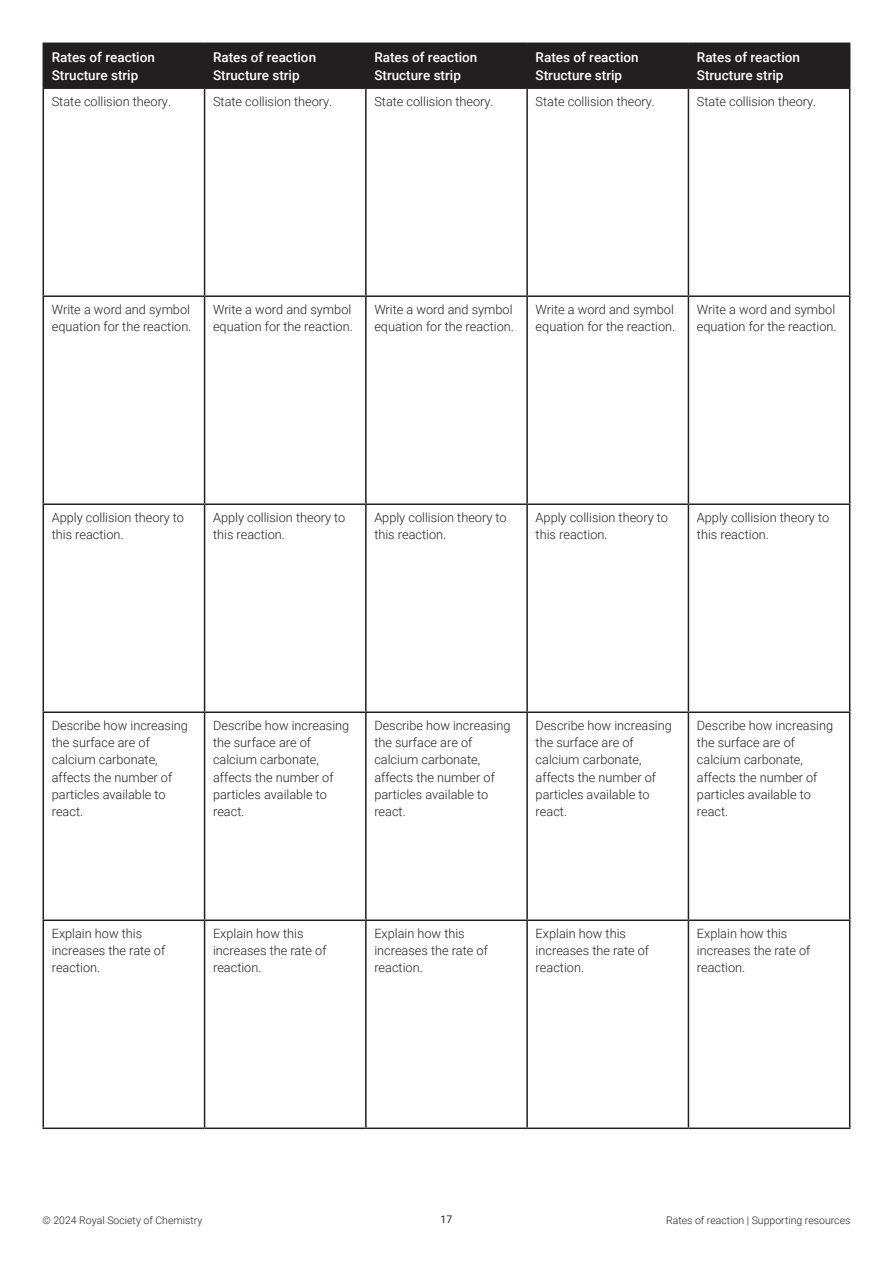
<style>
.page{position:relative;width:893px;height:1263px;background:#fff}
.page>*{position:absolute;margin:0;border:0;box-sizing:border-box;transform-origin:0 0}
.t1{font:500 13.5px/18px "Roboto";color:#fff}
.t2{font:300 12.75px/17.2px "Roboto";color:#231f20}
.t3{font:300 10.5px "Roboto";color:#231f20}
.t4{font:10.5px "Roboto";color:#231f20}
</style>
<div class="page">
<div style="left:44px;top:44px;width:805px;height:43px;background:#231f20"></div>
<hr style="left:43px;top:43px;width:162px;height:1px;background:#231f20">
<hr style="left:43px;top:44px;width:1px;height:43px;background:#231f20">
<hr style="left:205px;top:43px;width:161px;height:1px;background:#231f20">
<hr style="left:204px;top:44px;width:1px;height:43px;background:#231f20">
<hr style="left:366px;top:43px;width:161px;height:1px;background:#231f20">
<hr style="left:365px;top:44px;width:2px;height:43px;background:#231f20">
<hr style="left:527px;top:43px;width:161px;height:1px;background:#231f20">
<hr style="left:526px;top:44px;width:2px;height:43px;background:#231f20">
<hr style="left:688px;top:43px;width:162px;height:1px;background:#231f20">
<hr style="left:688px;top:44px;width:1px;height:43px;background:#231f20">
<hr style="left:849px;top:44px;width:1px;height:43px;background:#231f20">
<hr style="left:43px;top:87px;width:162px;height:2px;background:#231f20">
<hr style="left:43px;top:89px;width:1px;height:206px;background:#231f20">
<hr style="left:205px;top:87px;width:161px;height:2px;background:#231f20">
<hr style="left:204px;top:89px;width:1px;height:206px;background:#231f20">
<hr style="left:366px;top:87px;width:161px;height:2px;background:#231f20">
<hr style="left:365px;top:89px;width:2px;height:206px;background:#231f20">
<hr style="left:527px;top:87px;width:161px;height:2px;background:#231f20">
<hr style="left:526px;top:89px;width:2px;height:206px;background:#231f20">
<hr style="left:688px;top:87px;width:162px;height:2px;background:#231f20">
<hr style="left:688px;top:89px;width:1px;height:206px;background:#231f20">
<hr style="left:849px;top:89px;width:1px;height:206px;background:#231f20">
<hr style="left:43px;top:295px;width:162px;height:2px;background:#231f20">
<hr style="left:43px;top:297px;width:1px;height:206px;background:#231f20">
<hr style="left:205px;top:295px;width:161px;height:2px;background:#231f20">
<hr style="left:204px;top:297px;width:1px;height:206px;background:#231f20">
<hr style="left:366px;top:295px;width:161px;height:2px;background:#231f20">
<hr style="left:365px;top:297px;width:2px;height:206px;background:#231f20">
<hr style="left:527px;top:295px;width:161px;height:2px;background:#231f20">
<hr style="left:526px;top:297px;width:2px;height:206px;background:#231f20">
<hr style="left:688px;top:295px;width:162px;height:2px;background:#231f20">
<hr style="left:688px;top:297px;width:1px;height:206px;background:#231f20">
<hr style="left:849px;top:297px;width:1px;height:206px;background:#231f20">
<hr style="left:43px;top:503px;width:162px;height:2px;background:#231f20">
<hr style="left:43px;top:505px;width:1px;height:206px;background:#231f20">
<hr style="left:205px;top:503px;width:161px;height:2px;background:#231f20">
<hr style="left:204px;top:505px;width:1px;height:206px;background:#231f20">
<hr style="left:366px;top:503px;width:161px;height:2px;background:#231f20">
<hr style="left:365px;top:505px;width:2px;height:206px;background:#231f20">
<hr style="left:527px;top:503px;width:161px;height:2px;background:#231f20">
<hr style="left:526px;top:505px;width:2px;height:206px;background:#231f20">
<hr style="left:688px;top:503px;width:162px;height:2px;background:#231f20">
<hr style="left:688px;top:505px;width:1px;height:206px;background:#231f20">
<hr style="left:849px;top:505px;width:1px;height:206px;background:#231f20">
<hr style="left:43px;top:711px;width:162px;height:2px;background:#231f20">
<hr style="left:43px;top:713px;width:1px;height:206px;background:#231f20">
<hr style="left:205px;top:711px;width:161px;height:2px;background:#231f20">
<hr style="left:204px;top:713px;width:1px;height:206px;background:#231f20">
<hr style="left:366px;top:711px;width:161px;height:2px;background:#231f20">
<hr style="left:365px;top:713px;width:2px;height:206px;background:#231f20">
<hr style="left:527px;top:711px;width:161px;height:2px;background:#231f20">
<hr style="left:526px;top:713px;width:2px;height:206px;background:#231f20">
<hr style="left:688px;top:711px;width:162px;height:2px;background:#231f20">
<hr style="left:688px;top:713px;width:1px;height:206px;background:#231f20">
<hr style="left:849px;top:713px;width:1px;height:206px;background:#231f20">
<hr style="left:43px;top:919px;width:162px;height:2px;background:#231f20">
<hr style="left:43px;top:921px;width:1px;height:206px;background:#231f20">
<hr style="left:205px;top:919px;width:161px;height:2px;background:#231f20">
<hr style="left:204px;top:921px;width:1px;height:206px;background:#231f20">
<hr style="left:366px;top:919px;width:161px;height:2px;background:#231f20">
<hr style="left:365px;top:921px;width:2px;height:206px;background:#231f20">
<hr style="left:527px;top:919px;width:161px;height:2px;background:#231f20">
<hr style="left:526px;top:921px;width:2px;height:206px;background:#231f20">
<hr style="left:688px;top:919px;width:162px;height:2px;background:#231f20">
<hr style="left:688px;top:921px;width:1px;height:206px;background:#231f20">
<hr style="left:849px;top:921px;width:1px;height:206px;background:#231f20">
<hr style="left:43px;top:1127px;width:162px;height:2px;background:#231f20">
<hr style="left:205px;top:1127px;width:161px;height:2px;background:#231f20">
<hr style="left:366px;top:1127px;width:161px;height:2px;background:#231f20">
<hr style="left:527px;top:1127px;width:161px;height:2px;background:#231f20">
<hr style="left:688px;top:1127px;width:162px;height:2px;background:#231f20">
<p class="t1" style="left:52px;top:47px;width:105px">Rates of reaction<br>Structure strip</p>
<p class="t1" style="left:213px;top:47px;width:105px">Rates of reaction<br>Structure strip</p>
<p class="t1" style="left:374px;top:47px;width:105px">Rates of reaction<br>Structure strip</p>
<p class="t1" style="left:536px;top:47px;width:105px">Rates of reaction<br>Structure strip</p>
<p class="t1" style="left:697px;top:47px;width:105px">Rates of reaction<br>Structure strip</p>
<p class="t2" style="left:52px;top:92px;width:121px">State collision theory.</p>
<p class="t2" style="left:213px;top:92px;width:121px">State collision theory.</p>
<p class="t2" style="left:374px;top:92px;width:121px">State collision theory.</p>
<p class="t2" style="left:536px;top:92px;width:121px">State collision theory.</p>
<p class="t2" style="left:697px;top:92px;width:121px">State collision theory.</p>
<p class="t2" style="left:52px;top:300px;width:141px">Write a word and symbol equation for the reaction.</p>
<p class="t2" style="left:213px;top:300px;width:141px">Write a word and symbol equation for the reaction.</p>
<p class="t2" style="left:374px;top:300px;width:141px">Write a word and symbol equation for the reaction.</p>
<p class="t2" style="left:536px;top:300px;width:141px">Write a word and symbol equation for the reaction.</p>
<p class="t2" style="left:697px;top:300px;width:141px">Write a word and symbol equation for the reaction.</p>
<p class="t2" style="left:52px;top:508px;width:134px">Apply collision theory to this reaction.</p>
<p class="t2" style="left:213px;top:508px;width:134px">Apply collision theory to this reaction.</p>
<p class="t2" style="left:374px;top:508px;width:134px">Apply collision theory to this reaction.</p>
<p class="t2" style="left:536px;top:508px;width:134px">Apply collision theory to this reaction.</p>
<p class="t2" style="left:697px;top:508px;width:134px">Apply collision theory to this reaction.</p>
<p class="t2" style="left:52px;top:716px;width:138px">Describe how increasing the surface are of calcium carbonate, affects the number of particles available to react.</p>
<p class="t2" style="left:213px;top:716px;width:138px">Describe how increasing the surface are of calcium carbonate, affects the number of particles available to react.</p>
<p class="t2" style="left:374px;top:716px;width:138px">Describe how increasing the surface are of calcium carbonate, affects the number of particles available to react.</p>
<p class="t2" style="left:536px;top:716px;width:138px">Describe how increasing the surface are of calcium carbonate, affects the number of particles available to react.</p>
<p class="t2" style="left:697px;top:716px;width:138px">Describe how increasing the surface are of calcium carbonate, affects the number of particles available to react.</p>
<p class="t2" style="left:52px;top:924px;width:115px">Explain how this increases the rate of reaction.</p>
<p class="t2" style="left:213px;top:924px;width:115px">Explain how this increases the rate of reaction.</p>
<p class="t2" style="left:374px;top:924px;width:115px">Explain how this increases the rate of reaction.</p>
<p class="t2" style="left:536px;top:924px;width:115px">Explain how this increases the rate of reaction.</p>
<p class="t2" style="left:697px;top:924px;width:115px">Explain how this increases the rate of reaction.</p>
<p class="t3" style="left:43px;top:1212px;width:161px">© 2024 Royal Society of Chemistry</p>
<p class="t4" style="left:441px;top:1212px;width:13px">17</p>
<p class="t3" style="left:666px;top:1212px;width:186px">Rates of reaction | Supporting resources</p>
</div>
